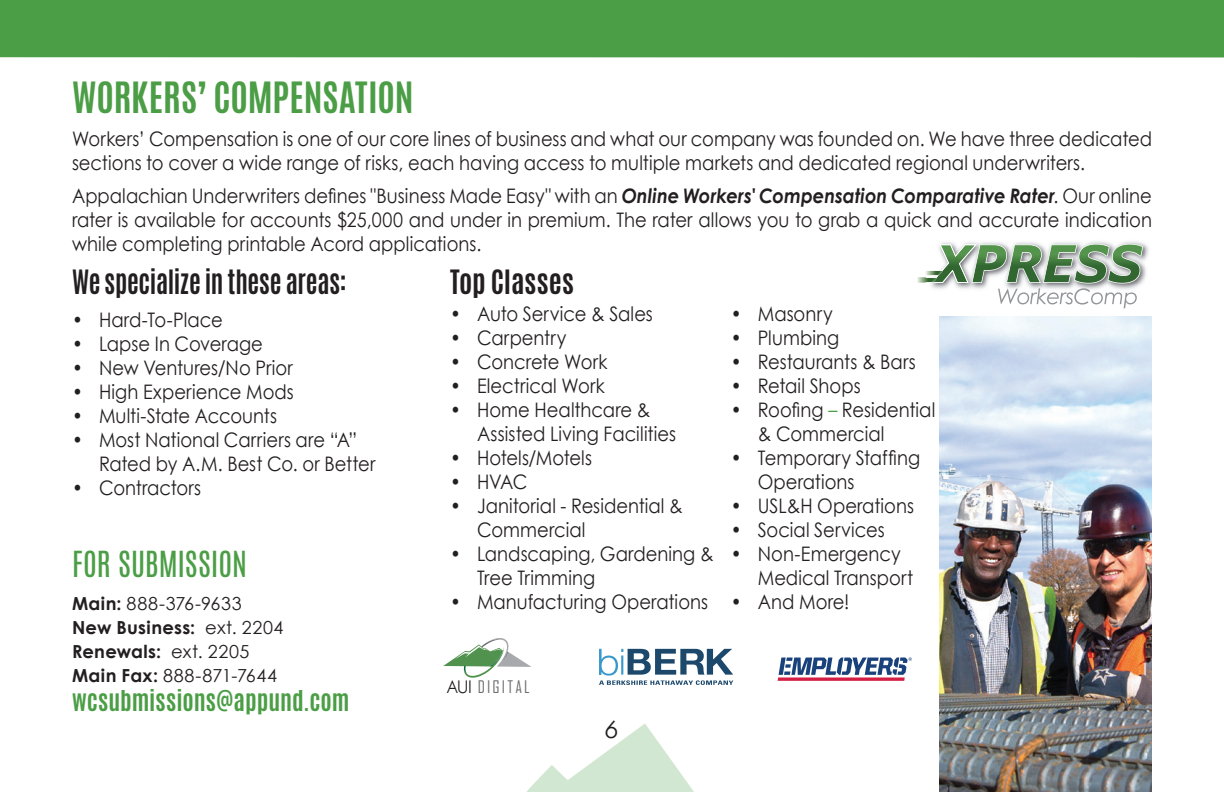
<style>
.page{position:relative;width:1224px;height:792px;background:#fff}
.page>*{position:absolute;margin:0;border:0;box-sizing:border-box;transform-origin:0 0}
.t1{font:700 36px "Antonio";color:#4b9e45}
.t2{font:30px "Antonio";letter-spacing:-.005em;color:#4b9e45}
.t3{font:700 28px "Antonio";letter-spacing:-.005em;color:#231f20;scale:.9 1}
.t4{font:700 28px "Antonio";letter-spacing:-.005em;color:#231f20}
.t5{font:700 24px "Antonio";color:#4b9e45}
.t6{font:italic 24px "Century Gothic";color:#231f20}
.t7{font:20px/24px "Century Gothic";color:#231f20;scale:.9 1}
.t8{font:18px/24px "Century Gothic";letter-spacing:.03em;color:#231f20}
.t9{font:16.6px "Agency FB";letter-spacing:.13em;color:#6c6d70}
.s1{font-weight:700;font-style:italic}
.s2{color:#4b9e45}
.s3{font-weight:700}
.s4{font-family:"Tw Cen MT Std";font-weight:300;font-size:20px;color:#231f20}
</style>
<div class="page">
<svg style="left:527px;top:723px;width:167px;height:69px"></svg>
<div style="left:0;top:0;width:1224px;height:57px;background:#4b9e45"></div>
<img style="left:940px;top:317px;width:212px;height:475px">
<img style="left:941px;top:241px;width:208px;height:41px">
<svg style="left:917px;top:244px;width:226px;height:64px"></svg>
<svg style="left:443px;top:638px;width:88px;height:40px"></svg>
<svg style="left:599px;top:649px;width:134px;height:36px"></svg>
<hr style="left:778px;top:678px;width:127px;height:3px;background:#d41e44">
<svg style="left:779px;top:657px;width:133px;height:18px"></svg>
<h1 class="t1" style="left:72px;top:71px;width:343px">WORKERS’ COMPENSATION</h1>
<p class="t7" style="left:72px;top:127px;width:1202px">Workers’ Compensation is one of our core lines of business and what our company was founded on. We have three dedicated sections to cover a wide range of risks, each having access to multiple markets and dedicated regional underwriters.</p>
<p class="t7" style="left:72px;top:184px;width:1202px;text-align:justify">Appalachian Underwriters defines "Business Made Easy" with an <span class="s1">Online Workers' Compensation Comparative Rater</span>. Our online rater is available for accounts $25,000 and under in premium. The rater allows you to grab a quick and accurate indication while completing printable Acord applications.</p>
<h3 class="t3" style="left:72px;top:261px;width:307px">We specialize in these areas:</h3>
<p class="t7" style="left:72px;top:308px;width:169px">• Hard-To-Place</p>
<p class="t7" style="left:72px;top:332px;width:214px">• Lapse In Coverage</p>
<p class="t7" style="left:72px;top:356px;width:247px">• New Ventures/No Prior</p>
<p class="t7" style="left:72px;top:380px;width:248px">• High Experience Mods</p>
<p class="t7" style="left:72px;top:404px;width:229px">• Multi-State Accounts</p>
<p class="t7" style="left:99px;top:428px;width:309px;text-indent:-27px">• Most National Carriers are “A”<br>Rated by A.M. Best Co. or Better</p>
<p class="t7" style="left:72px;top:476px;width:145px">• Contractors</p>
<h3 class="t4" style="left:450px;top:261px;width:126px">Top Classes</h3>
<p class="t7" style="left:450px;top:301px;width:227px">• Auto Service &amp; Sales</p>
<p class="t7" style="left:450px;top:325px;width:131px">• Carpentry</p>
<p class="t7" style="left:450px;top:349px;width:177px">• Concrete Work</p>
<p class="t7" style="left:450px;top:373px;width:174px">• Electrical Work</p>
<p class="t7" style="left:477px;top:397px;width:223px;text-indent:-27px">• Home Healthcare &amp;<br>Assisted Living Facilities</p>
<p class="t7" style="left:450px;top:445px;width:159px">• Hotels/Motels</p>
<p class="t7" style="left:450px;top:469px;width:88px">• HVAC</p>
<p class="t7" style="left:477px;top:493px;width:230px;text-indent:-27px">• Janitorial - Residential &amp;<br>Commercial</p>
<p class="t7" style="left:477px;top:541px;width:264px;text-indent:-27px">• Landscaping, Gardening &amp;<br>Tree Trimming</p>
<p class="t7" style="left:450px;top:589px;width:288px">• Manufacturing Operations</p>
<p class="t7" style="left:731px;top:301px;width:115px">• Masonry</p>
<p class="t7" style="left:731px;top:325px;width:122px">• Plumbing</p>
<p class="t7" style="left:731px;top:349px;width:207px">• Restaurants &amp; Bars</p>
<p class="t7" style="left:731px;top:373px;width:146px">• Retail Shops</p>
<p class="t7" style="left:758px;top:397px;width:199px;text-indent:-27px">• Roofing <span class="s2">–</span> Residential &amp; Commercial</p>
<p class="t7" style="left:758px;top:445px;width:182px;text-indent:-27px">• Temporary Staffing<br>Operations</p>
<p class="t7" style="left:731px;top:493px;width:205px">• USL&amp;H Operations</p>
<p class="t7" style="left:731px;top:517px;width:173px">• Social Services</p>
<p class="t7" style="left:758px;top:541px;width:174px;text-indent:-27px">• Non-Emergency<br>Medical Transport</p>
<p class="t7" style="left:731px;top:589px;width:134px">• And More!</p>
<h2 class="t2" style="left:72px;top:542px;width:176px">FOR SUBMISSION</h2>
<p class="t8" style="left:72px;top:591px;width:213px"><span class="s3">Main:</span> 888-376-9633<br><span class="s3">New Business:</span> ext. 2204<br><span class="s3">Renewals:</span> ext. 2205<br><span class="s3">Main Fax:</span> 888-871-7644</p>
<p class="t5" style="left:72px;top:682px;width:279px">wcsubmissions@appund.com</p>
<p class="t9" style="left:446px;top:677px;width:85px"><span class="s4">AUI</span> DIGITAL</p>
<p class="t6" style="left:605px;top:713px;width:15px">6</p>
</div>
